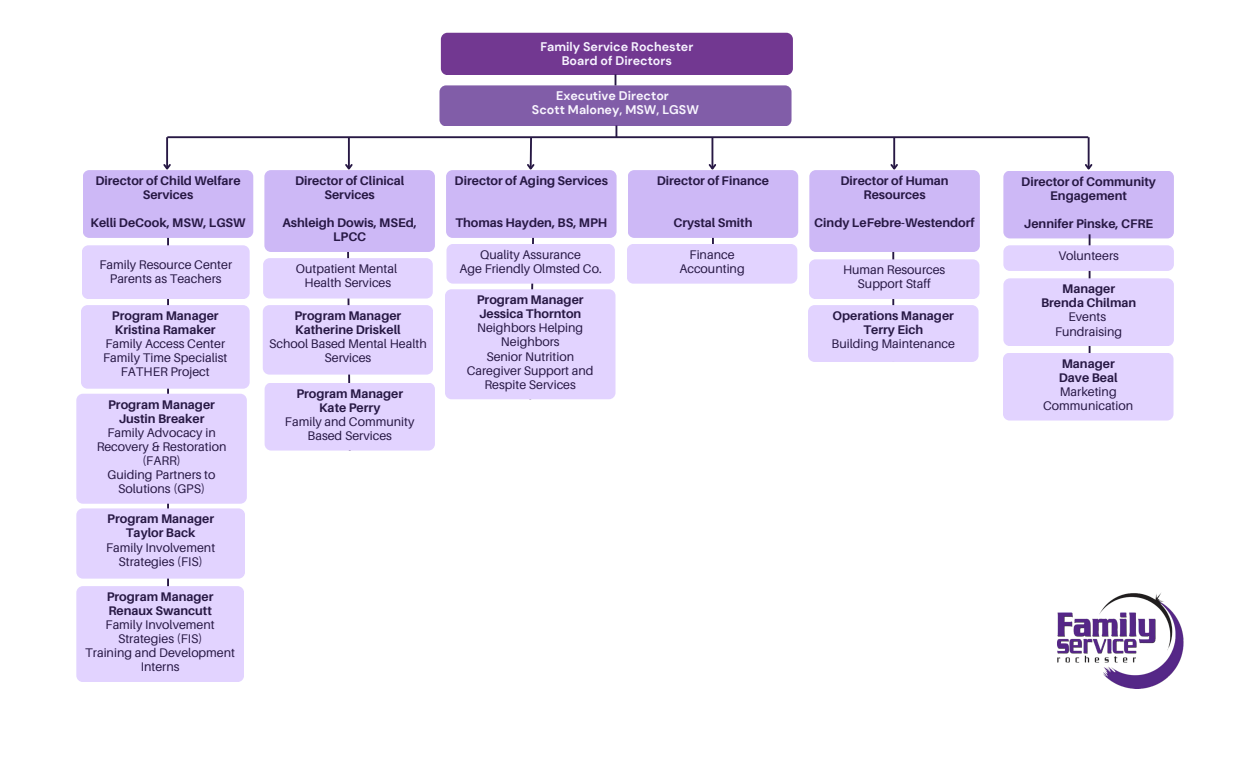
<style>
.page{position:relative;width:1260px;height:765px;background:#fff}
.page>*{position:absolute;margin:0;border:0;box-sizing:border-box;transform-origin:0 0}
.t1{font:12.5px/14px "Aileron";color:#271844;text-align:center}
.t2{font:700 12.5px/14px "Aileron";color:#271844;text-align:center}
.t3{font:700 12.5px/14px "DM Sans";color:#f7f3ff;text-align:center}
</style>
<div class="page">
<hr style="left:1088px;top:137px;width:2px;height:32px;background:#271844">
<svg style="left:1085px;top:162px;width:8px;height:8px"></svg>
<img style="left:1058px;top:593px;width:125px;height:95px">
<hr style="left:167px;top:225px;width:2px;height:405px;background:#271844">
<div style="left:81px;top:305px;width:169px;height:84px;background:#e2d3ff;border-radius:7px"></div>
<div style="left:441px;top:33px;width:352px;height:42px;background:#723891;border-radius:7px"></div>
<div style="left:83px;top:170px;width:170px;height:68px;background:#cdb8f6;border-radius:7px"></div>
<svg style="left:528px;top:238px;width:7px;height:162px"></svg>
<div style="left:446px;top:170px;width:171px;height:68px;background:#cdb8f6;border-radius:7px"></div>
<hr style="left:712px;top:194px;width:2px;height:65px;background:#271844">
<div style="left:628px;top:170px;width:170px;height:68px;background:#cdb8f6;border-radius:7px"></div>
<hr style="left:892px;top:175px;width:2px;height:187px;background:#271844">
<div style="left:809px;top:170px;width:171px;height:82px;background:#cdb8f6;border-radius:7px"></div>
<div style="left:1003px;top:171px;width:171px;height:67px;background:#cdb8f6;border-radius:7px"></div>
<hr style="left:167px;top:136px;width:921px;height:2px;background:#271844">
<svg style="left:525px;top:136px;width:11px;height:34px"></svg>
<hr style="left:348px;top:137px;width:2px;height:32px;background:#271844">
<svg style="left:345px;top:162px;width:8px;height:8px"></svg>
<hr style="left:893px;top:137px;width:2px;height:32px;background:#271844">
<svg style="left:890px;top:162px;width:8px;height:8px"></svg>
<hr style="left:166px;top:137px;width:2px;height:32px;background:#271844">
<svg style="left:163px;top:162px;width:8px;height:8px"></svg>
<hr style="left:712px;top:137px;width:1px;height:32px;background:#271844">
<svg style="left:708px;top:162px;width:8px;height:8px"></svg>
<div style="left:76px;top:586px;width:168px;height:96px;background:#e2d3ff;border-radius:7px"></div>
<div style="left:76px;top:508px;width:169px;height:71px;background:#e2d3ff;border-radius:7px"></div>
<div style="left:76px;top:394px;width:171px;height:110px;background:#e2d3ff;border-radius:7px"></div>
<div style="left:439px;top:85px;width:353px;height:41px;background:#815da8;border-radius:7px"></div>
<div style="left:808px;top:305px;width:171px;height:57px;background:#e2d3ff;border-radius:7px"></div>
<div style="left:809px;top:259px;width:170px;height:40px;background:#e2d3ff;border-radius:7px"></div>
<div style="left:445px;top:289px;width:171px;height:110px;background:#e2d3ff;border-radius:7px"></div>
<div style="left:446px;top:244px;width:169px;height:40px;background:#e2d3ff;border-radius:7px"></div>
<svg style="left:347px;top:252px;width:4px;height:131px"></svg>
<div style="left:264px;top:170px;width:171px;height:82px;background:#cdb8f6;border-radius:7px"></div>
<div style="left:265px;top:383px;width:170px;height:68px;background:#e2d3ff;border-radius:7px"></div>
<div style="left:263px;top:305px;width:170px;height:70px;background:#e2d3ff;border-radius:7px"></div>
<div style="left:263px;top:258px;width:170px;height:41px;background:#e2d3ff;border-radius:7px"></div>
<div style="left:627px;top:244px;width:170px;height:40px;background:#e2d3ff;border-radius:7px"></div>
<hr style="left:1089px;top:234px;width:2px;height:158px;background:#271844">
<div style="left:1003px;top:278px;width:171px;height:68px;background:#e2d3ff;border-radius:7px"></div>
<div style="left:1003px;top:245px;width:171px;height:26px;background:#e2d3ff;border-radius:7px"></div>
<div style="left:1003px;top:353px;width:171px;height:68px;background:#e2d3ff;border-radius:7px"></div>
<div style="left:82px;top:245px;width:168px;height:54px;background:#e2d3ff;border-radius:7px"></div>
<p class="t2" style="left:95px;top:173px;width:147px">Director of Child Welfare<br>Services</p>
<p class="t2" style="left:90px;top:216px;width:157px">Kelli DeCook, MSW, LGSW</p>
<p class="t1" style="left:99px;top:257px;width:134px">Family Resource Center</p>
<p class="t1" style="left:110px;top:271px;width:113px">Parents as Teachers</p>
<h1 class="t2" style="left:112px;top:308px;width:108px">Program Manager</h1>
<h1 class="t2" style="left:115px;top:323px;width:102px">Kristina Ramaker</h1>
<h1 class="t1" style="left:105px;top:337px;width:121px">Family Access Center</h1>
<p class="t1" style="left:103px;top:351px;width:126px">Family Time Specialist</p>
<p class="t1" style="left:121px;top:365px;width:90px">FATHER Project</p>
<p class="t2" style="left:108px;top:397px;width:108px">Program Manager</p>
<p class="t2" style="left:119px;top:411px;width:87px">Justin Breaker</p>
<p class="t1" style="left:97px;top:425px;width:131px">Family Advocacy in<br>Recovery &amp; Restoration (FARR)</p>
<p class="t1" style="left:108px;top:467px;width:109px">Guiding Partners to<br>Solutions (GPS)</p>
<p class="t2" style="left:107px;top:512px;width:108px">Program Manager</p>
<h1 class="t2" style="left:126px;top:526px;width:71px">Taylor Back</h1>
<h1 class="t1" style="left:106px;top:540px;width:111px">Family Involvement<br>Strategies (FIS)</h1>
<p class="t2" style="left:107px;top:590px;width:108px">Program Manager</p>
<p class="t2" style="left:108px;top:604px;width:105px">Renaux Swancutt</p>
<p class="t1" style="left:106px;top:618px;width:111px">Family Involvement<br>Strategies (FIS)</p>
<p class="t1" style="left:85px;top:646px;width:151px">Training and Development</p>
<p class="t1" style="left:141px;top:660px;width:40px">Interns</p>
<p class="t2" style="left:295px;top:173px;width:111px">Director of Clinical<br>Services</p>
<h1 class="t2" style="left:282px;top:216px;width:136px">Ashleigh Dowis, MSEd,<br>LPCC</h1>
<p class="t1" style="left:296px;top:262px;width:103px">Outpatient Mental</p>
<p class="t1" style="left:305px;top:276px;width:88px">Health Services</p>
<h1 class="t2" style="left:295px;top:308px;width:108px">Program Manager</h1>
<h1 class="t2" style="left:295px;top:323px;width:107px">Katherine Driskell</h1>
<p class="t1" style="left:269px;top:337px;width:159px">School Based Mental Health<br>Services</p>
<h1 class="t2" style="left:296px;top:386px;width:108px">Program Manager</h1>
<p class="t2" style="left:319px;top:400px;width:63px">Kate Perry</p>
<p class="t1" style="left:285px;top:414px;width:131px">Family and Community<br>Based Services</p>
<p class="t3" style="left:540px;top:39px;width:155px">Family Service Rochester<br>Board of Directors</p>
<p class="t3" style="left:532px;top:89px;width:169px">Executive Director<br>Scott Maloney, MSW, LGSW</p>
<p class="t2" style="left:455px;top:173px;width:155px">Director of Aging Services</p>
<p class="t2" style="left:455px;top:216px;width:153px">Thomas Hayden, BS, MPH</p>
<p class="t1" style="left:480px;top:247px;width:102px">Quality Assurance</p>
<p class="t1" style="left:460px;top:261px;width:144px">Age Friendly Olmsted Co.</p>
<h1 class="t2" style="left:477px;top:293px;width:108px">Program Manager</h1>
<p class="t2" style="left:479px;top:307px;width:104px">Jessica Thornton</p>
<p class="t1" style="left:477px;top:321px;width:108px">Neighbors Helping<br>Neighbors</p>
<p class="t1" style="left:486px;top:349px;width:89px">Senior Nutrition</p>
<p class="t1" style="left:467px;top:363px;width:128px">Caregiver Support and<br>Respite Services</p>
<p class="t2" style="left:657px;top:173px;width:114px">Director of Finance</p>
<p class="t2" style="left:673px;top:216px;width:81px">Crystal Smith</p>
<p class="t1" style="left:690px;top:247px;width:46px">Finance</p>
<p class="t1" style="left:679px;top:261px;width:67px">Accounting</p>
<p class="t2" style="left:840px;top:173px;width:110px">Director of Human<br>Resources</p>
<p class="t2" style="left:814px;top:216px;width:162px">Cindy LeFebre-Westendorf</p>
<p class="t1" style="left:843px;top:263px;width:104px">Human Resources</p>
<h1 class="t1" style="left:858px;top:277px;width:75px">Support Staff</h1>
<p class="t2" style="left:833px;top:308px;width:123px">Operations Manager</p>
<p class="t2" style="left:863px;top:323px;width:61px">Terry Eich</p>
<p class="t1" style="left:832px;top:337px;width:125px">Building Maintenance</p>
<p class="t2" style="left:1021px;top:174px;width:136px">Director of Community<br>Engagement</p>
<p class="t2" style="left:1024px;top:216px;width:131px">Jennifer Pinske, CFRE</p>
<p class="t1" style="left:1058px;top:249px;width:62px">Volunteers</p>
<h1 class="t2" style="left:1062px;top:282px;width:55px">Manager</h1>
<h1 class="t2" style="left:1041px;top:296px;width:97px">Brenda Chilman</h1>
<p class="t1" style="left:1068px;top:310px;width:39px">Events</p>
<p class="t1" style="left:1055px;top:324px;width:69px">Fundraising</p>
<p class="t2" style="left:1062px;top:356px;width:55px">Manager</p>
<p class="t2" style="left:1059px;top:370px;width:60px">Dave Beal</p>
<p class="t1" style="left:1060px;top:384px;width:58px">Marketing</p>
<p class="t1" style="left:1043px;top:398px;width:92px">Communication</p>
</div>
